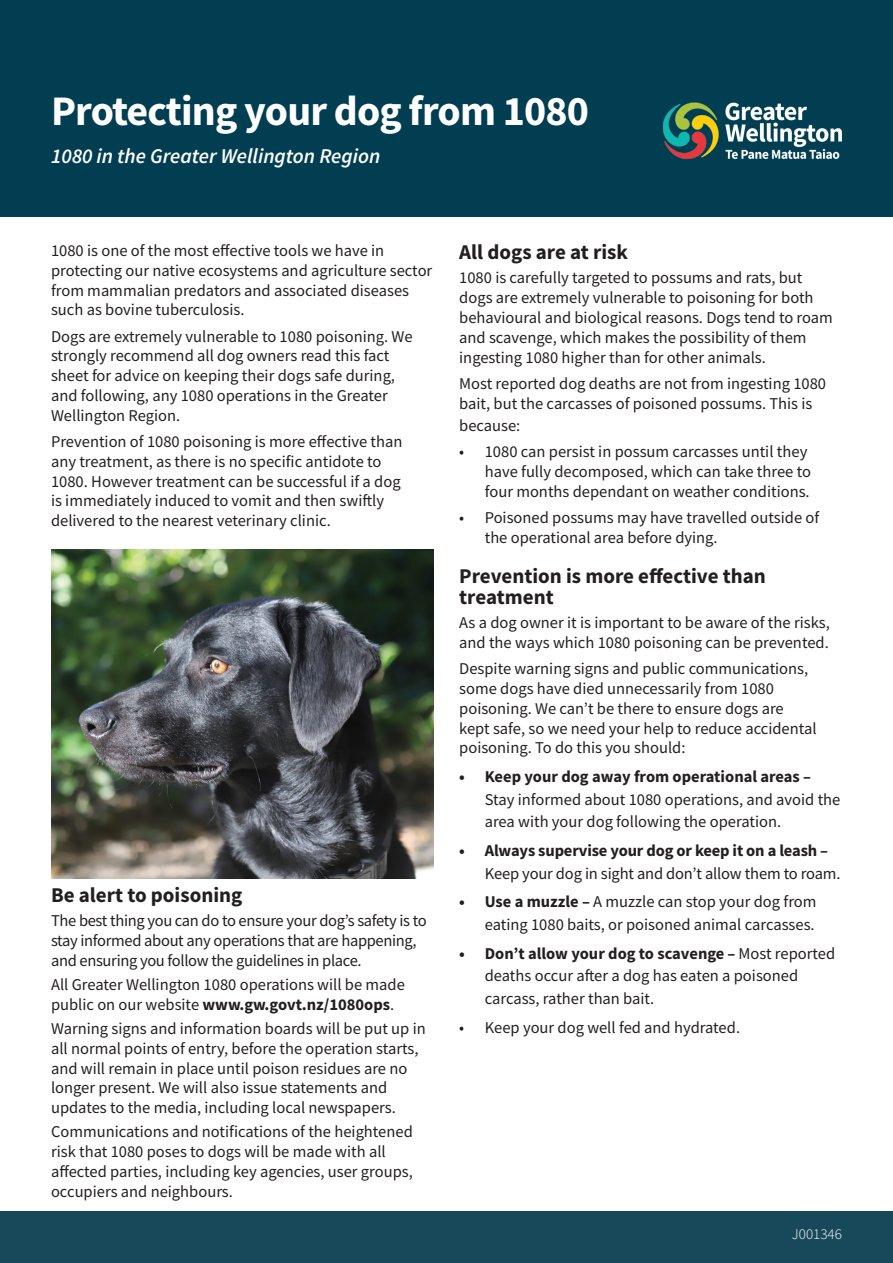
<style>
.page{position:relative;width:893px;height:1263px;background:#fff}
.page>*{position:absolute;margin:0;border:0;box-sizing:border-box;transform-origin:0 0}
.t1{font:700 42px "Source Sans Pro";letter-spacing:-.02em;color:#fff}
.t2{font:700 21px/21px "Source Sans Pro";color:#231f20}
.t3{font:italic 600 21px "Source Sans Pro";color:#fff}
.t4{font:16.5px/19.8px "Source Sans Pro";color:#231f20}
.t5{font:16.5px/19.8px "Source Sans Pro";letter-spacing:-.02em;color:#231f20}
.t6{font:700 16.5px "Source Sans Pro";letter-spacing:-.01em;color:#231f20}
.t7{font:300 15px "Source Sans Pro";color:#fff}
.s1{font-weight:700}
</style>
<div class="page">
<div style="left:0;top:0;width:893px;height:216px;background:#023e52"></div>
<div style="left:0;top:1212px;width:893px;height:51px;background:#17495a"></div>
<img style="left:663px;top:102px;width:179px;height:58px">
<img style="left:51px;top:549px;width:383px;height:330px">
<h1 class="t1" style="left:51px;top:82px;width:539px">Protecting your dog from 1080</h1>
<p class="t3" style="left:51px;top:142px;width:331px">1080 in the Greater Wellington Region</p>
<p class="t4" style="left:51px;top:241px;width:383px">1080 is one of the most effective tools we have in protecting our native ecosystems and agriculture sector from mammalian predators and associated diseases such as bovine tuberculosis.</p>
<p class="t4" style="left:51px;top:326px;width:363px">Dogs are extremely vulnerable to 1080 poisoning. We strongly recommend all dog owners read this fact sheet for advice on keeping their dogs safe during, and following, any 1080 operations in the Greater Wellington Region.</p>
<p class="t4" style="left:51px;top:431px;width:353px">Prevention of 1080 poisoning is more effective than any treatment, as there is no specific antidote to 1080. However treatment can be successful if a dog is immediately induced to vomit and then swiftly delivered to the nearest veterinary clinic.</p>
<p class="t2" style="left:51px;top:885px;width:193px">Be alert to poisoning</p>
<p class="t5" style="left:51px;top:911px;width:377px">The best thing you can do to ensure your dog’s safety is to stay informed about any operations that are happening, and ensuring you follow the guidelines in place.</p>
<p class="t4" style="left:51px;top:975px;width:355px">All Greater Wellington 1080 operations will be made public on our website <span class="s1">www.gw.govt.nz/1080ops</span>.</p>
<p class="t4" style="left:51px;top:1018px;width:376px">Warning signs and information boards will be put up in all normal points of entry, before the operation starts, and will remain in place until poison residues are no longer present. We will also issue statements and updates to the media, including local newspapers.</p>
<p class="t4" style="left:51px;top:1122px;width:363px">Communications and notifications of the heightened risk that 1080 poses to dogs will be made with all affected parties, including key agencies, user groups, occupiers and neighbours.</p>
<p class="t2" style="left:459px;top:242px;width:170px">All dogs are at risk</p>
<p class="t4" style="left:459px;top:268px;width:375px">1080 is carefully targeted to possums and rats, but dogs are extremely vulnerable to poisoning for both behavioural and biological reasons. Dogs tend to roam and scavenge, which makes the possibility of them ingesting 1080 higher than for other animals.</p>
<p class="t4" style="left:459px;top:373px;width:368px">Most reported dog deaths are not from ingesting 1080 bait, but the carcasses of poisoned possums. This is</p>
<p class="t4" style="left:459px;top:416px;width:63px">because:</p>
<p class="t4" style="left:485px;top:442px;width:328px;text-indent:-26px">• 1080 can persist in possum carcasses until they have fully decomposed, which can take three to four months dependant on weather conditions.</p>
<p class="t4" style="left:485px;top:508px;width:336px;text-indent:-26px">• Poisoned possums may have travelled outside of the operational area before dying.</p>
<p class="t2" style="left:459px;top:565px;width:308px">Prevention is more effective than treatment</p>
<p class="t4" style="left:459px;top:613px;width:372px">As a dog owner it is important to be aware of the risks, and the ways which 1080 poisoning can be prevented.</p>
<p class="t4" style="left:459px;top:659px;width:359px">Despite warning signs and public communications, some dogs have died unnecessarily from 1080 poisoning. We can’t be there to ensure dogs are kept safe, so we need your help to reduce accidental poisoning. To do this you should:</p>
<p class="t6" style="left:459px;top:765px;width:353px">• Keep your dog away from operational areas –</p>
<p class="t4" style="left:485px;top:788px;width:357px;line-height:22.5px">Stay informed about 1080 operations, and avoid the area with your dog following the operation.</p>
<p class="t6" style="left:459px;top:839px;width:370px">• Always supervise your dog or keep it on a leash –</p>
<p class="t4" style="left:485px;top:863px;width:357px">Keep your dog in sight and don’t allow them to roam.</p>
<p class="t4" style="left:459px;top:891px;width:359px;line-height:22.5px;text-align:right"><span class="s1">• Use a muzzle –</span> A muzzle can stop your dog from eating 1080 baits, or poisoned animal carcasses.</p>
<p class="t4" style="left:485px;top:942px;width:352px;line-height:22.5px;text-indent:-26px"><span class="s1">• Don’t allow your dog to scavenge –</span> Most reported deaths occur after a dog has eaten a poisoned carcass, rather than bait.</p>
<p class="t4" style="left:459px;top:1017px;width:282px">• Keep your dog well fed and hydrated.</p>
<p class="t7" style="left:792px;top:1225px;width:52px">J001346</p>
</div>
